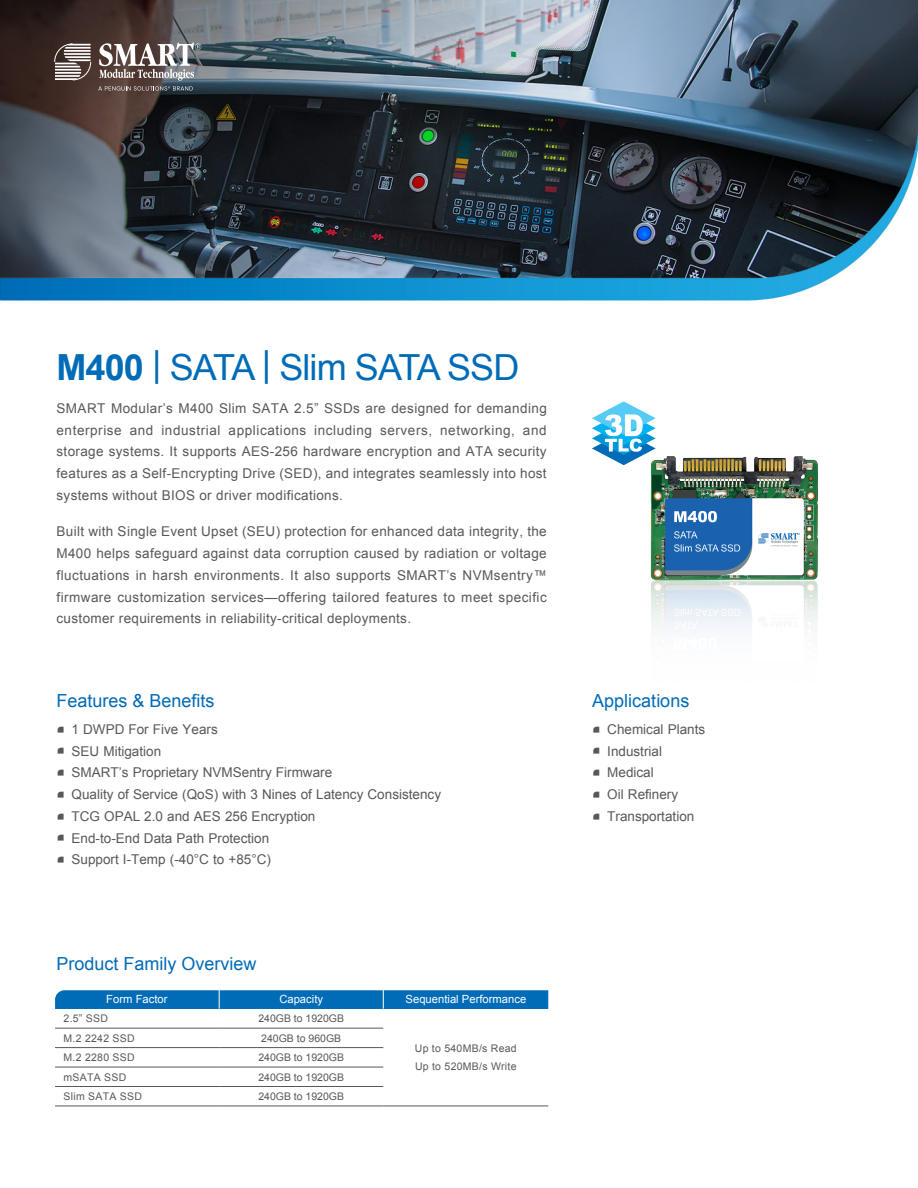
<style>
.page{position:relative;width:918px;height:1188px;background:#fff}
.page>*{position:absolute;margin:0;border:0;box-sizing:border-box;transform-origin:0 0}
.t1{font:36px "Arial";letter-spacing:-.025em;color:#006bb6}
.SubHeadline{font:18px "Arial";color:#006bb6}
.Body_Text{font:13.5px/21.8px "Arial";color:#57585a;text-align:justify}
.t2{font:11.25px "Arial";color:#fff}
.Table_Text{font:10.5px "Arial";color:#57585a}
.Table_Text-2{font:10.5px/17.2px "Arial";letter-spacing:.025em;color:#57585a}
.s1{font-weight:700}
.s2{font-family:"My Font";font-size:24px}
</style>
<div class="page">
<img style="left:0;top:0;width:918px;height:115px">
<img style="left:0;top:115px;width:918px;height:186px">
<svg style="left:592px;top:415px;width:6px;height:37px"></svg>
<img style="left:598px;top:401px;width:220px;height:230px">
<svg style="left:55px;top:44px;width:36px;height:36px"></svg>
<svg style="left:98px;top:42px;width:103px;height:49px"></svg>
<div style="left:55px;top:990px;width:493px;height:19px;background:#006bb6"></div>
<hr style="left:55px;top:1028px;width:164px;height:1px;background:#57585a">
<hr style="left:219px;top:1028px;width:164px;height:1px;background:#57585a">
<hr style="left:55px;top:1047px;width:164px;height:1px;background:#57585a">
<hr style="left:219px;top:1047px;width:164px;height:1px;background:#57585a">
<hr style="left:55px;top:1067px;width:164px;height:1px;background:#57585a">
<hr style="left:219px;top:1067px;width:164px;height:1px;background:#57585a">
<hr style="left:55px;top:1086px;width:164px;height:1px;background:#57585a">
<hr style="left:219px;top:1086px;width:164px;height:1px;background:#57585a">
<hr style="left:55px;top:1106px;width:164px;height:1px;background:#57585a">
<hr style="left:219px;top:1106px;width:164px;height:1px;background:#57585a">
<hr style="left:383px;top:1106px;width:165px;height:1px;background:#57585a">
<p class="t1" style="left:57px;top:344px;width:464px"><span class="s1">M400</span> | SATA | Slim SATA SSD</p>
<p class="Body_Text" style="left:57px;top:397px;width:492px">SMART Modular’s M400 Slim SATA 2.5” SSDs are designed for demanding enterprise and industrial applications including servers, networking, and storage systems. It supports AES-256 hardware encryption and ATA security features as a Self-Encrypting Drive (SED), and integrates seamlessly into host systems without BIOS or driver modifications.</p>
<p class="Body_Text" style="left:57px;top:521px;width:492px">Built with Single Event Upset (SEU) protection for enhanced data integrity, the M400 helps safeguard against data corruption caused by radiation or voltage fluctuations in harsh environments. It also supports SMART’s NVMsentry™ firmware customization services—offering tailored features to meet specific customer requirements in reliability-critical deployments.</p>
<p class="SubHeadline" style="left:57px;top:689px;width:160px">Features &amp; Benefits</p>
<p class="Body_Text" style="left:57px;top:718px;width:163px"><span class="s2">•</span> 1 DWPD For Five Years</p>
<p class="Body_Text" style="left:57px;top:740px;width:106px"><span class="s2">•</span> SEU Mitigation</p>
<p class="Body_Text" style="left:57px;top:762px;width:277px"><span class="s2">•</span> SMART’s Proprietary NVMSentry Firmware</p>
<p class="Body_Text" style="left:57px;top:784px;width:386px"><span class="s2">•</span> Quality of Service (QoS) with 3 Nines of Latency Consistency</p>
<p class="Body_Text" style="left:57px;top:805px;width:260px"><span class="s2">•</span> TCG OPAL 2.0 and AES 256 Encryption</p>
<p class="Body_Text" style="left:57px;top:827px;width:214px"><span class="s2">•</span> End-to-End Data Path Protection</p>
<p class="Body_Text" style="left:57px;top:849px;width:216px"><span class="s2">•</span> Support I-Temp (-40°C to +85°C)</p>
<p class="SubHeadline" style="left:57px;top:952px;width:202px">Product Family Overview</p>
<p class="t2" style="left:106px;top:992px;width:63px">Form Factor</p>
<p class="t2" style="left:279px;top:992px;width:45px">Capacity</p>
<p class="t2" style="left:406px;top:992px;width:122px">Sequential Performance</p>
<p class="Table_Text" style="left:64px;top:1012px;width:46px">2.5” SSD</p>
<p class="Table_Text" style="left:258px;top:1012px;width:87px">240GB to 1920GB</p>
<p class="Table_Text-2" style="left:415px;top:1040px;width:103px">Up to 540MB/s Read<br>Up to 520MB/s Write</p>
<p class="Table_Text" style="left:64px;top:1031px;width:73px">M.2 2242 SSD</p>
<p class="Table_Text" style="left:261px;top:1031px;width:81px">240GB to 960GB</p>
<p class="Table_Text" style="left:64px;top:1051px;width:73px">M.2 2280 SSD</p>
<p class="Table_Text" style="left:258px;top:1051px;width:87px">240GB to 1920GB</p>
<p class="Table_Text-2" style="left:64px;top:1068px;width:64px">mSATA SSD</p>
<p class="Table_Text" style="left:258px;top:1070px;width:87px">240GB to 1920GB</p>
<p class="Table_Text-2" style="left:64px;top:1088px;width:80px">Slim SATA SSD</p>
<p class="Table_Text" style="left:258px;top:1089px;width:87px">240GB to 1920GB</p>
<p class="SubHeadline" style="left:592px;top:689px;width:99px">Applications</p>
<p class="Body_Text" style="left:592px;top:718px;width:114px"><span class="s2">•</span> Chemical Plants</p>
<p class="Body_Text" style="left:592px;top:740px;width:71px"><span class="s2">•</span> Industrial</p>
<p class="Body_Text" style="left:592px;top:762px;width:63px"><span class="s2">•</span> Medical</p>
<p class="Body_Text" style="left:592px;top:784px;width:87px"><span class="s2">•</span> Oil Refinery</p>
<p class="Body_Text" style="left:592px;top:805px;width:104px"><span class="s2">•</span> Transportation</p>
</div>
